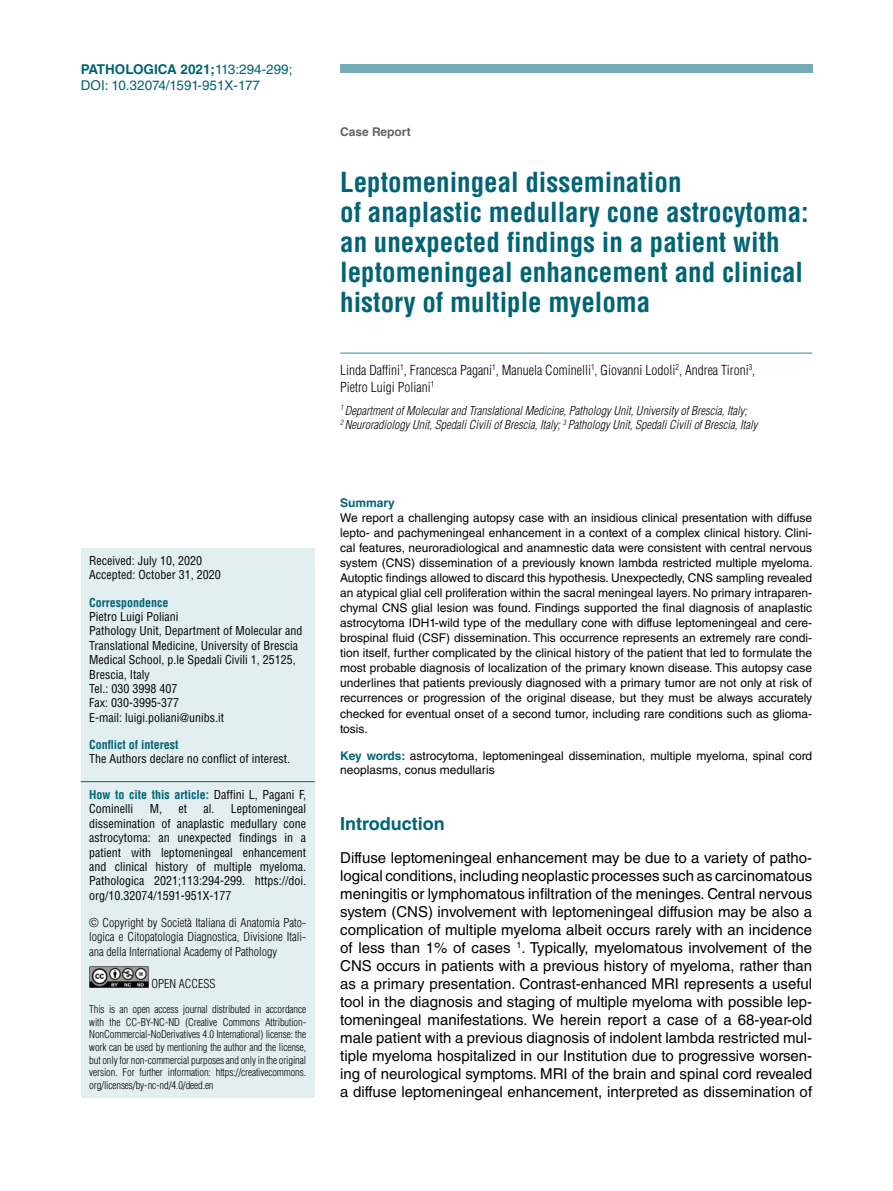
<style>
.page{position:relative;width:893px;height:1191px;background:#fff}
.page>*{position:absolute;margin:0;border:0;box-sizing:border-box;transform-origin:0 0}
.t1{font:700 condensed 27px/30px "Helvetica LT Std";color:#006475}
.t2{font:700 18px "Helvetica LT Std";color:#006475}
.t3{font:15px/18px "Helvetica LT Std";color:#000;text-align:justify}
.t4{font:300 condensed 13.5px/16.5px "Helvetica LT Std";color:#000}
.t5{font:13.5px/16.2px "Helvetica LT Std";color:#006475}
.t6{font:12px/15px "Helvetica LT Std";color:#000;text-align:justify}
.t7{font:condensed 12px/14.4px "Helvetica LT Std";color:#000}
.t8{font:italic 300 condensed 12px/14.4px "Helvetica LT Std";color:#000}
.t9{font:300 condensed 12px/14.4px "Helvetica LT Std";color:#000;text-align:justify}
.t10{font:700 condensed 12px "Helvetica LT Std";color:#006475}
.t11{font:700 12px "Helvetica LT Std";color:#646363}
.t12{font:700 12px "Helvetica LT Std";color:#006475}
.t13{font:300 condensed 10.5px/12.6px "Helvetica LT Std";letter-spacing:-.01em;color:#000;text-align:justify}
.s1{font-weight:700}
.s2{font-weight:700;color:#006475}
</style>
<div class="page">
<div style="left:81px;top:548px;width:234px;height:549px;background:#e3eef1"></div>
<hr style="left:81px;top:781px;width:234px;height:1px;background:#006475">
<img style="left:89px;top:966px;width:60px;height:22px">
<div style="left:340px;top:64px;width:472px;height:8px;background:#75abb7"></div>
<hr style="left:340px;top:352px;width:472px;height:2px;background:#75abb7">
<p class="t5" style="left:81px;top:61px;width:213px"><span class="s1">PATHOLOGICA 2021;</span>113:294-299;<br>DOI: 10.32074/1591-951X-177</p>
<p class="t7" style="left:89px;top:553px;width:133px">Received: July 10, 2020<br>Accepted: October 31, 2020</p>
<p class="t10" style="left:89px;top:594px;width:81px">Correspondence</p>
<p class="t7" style="left:89px;top:609px;width:215px">Pietro Luigi Poliani<br>Pathology Unit, Department of Molecular and<br>Translational Medicine, University of Brescia<br>Medical School, p.le Spedali Civili 1, 25125,<br>Brescia, Italy<br>Tel.: 030 3998 407<br>Fax: 030-3995-377<br>E-mail: luigi.poliani@unibs.it</p>
<p class="t10" style="left:89px;top:737px;width:91px">Conflict of interest</p>
<p class="t7" style="left:89px;top:751px;width:202px">The Authors declare no conflict of interest.</p>
<p class="t7" style="left:89px;top:787px;width:218px"><span class="s2">How to cite this article:</span> Daffini L, Pagani F,<br>Cominelli</p>
<p class="t7" style="left:89px;top:802px;width:218px;text-align:justify;text-indent:114px">al. Leptomeningeal dissemination of anaplastic medullary cone astrocytoma: an unexpected findings in a patient with leptomeningeal enhancement and clinical history of multiple myeloma.<br>Pathologica 2021;113:294-299. https://doi. org/10.32074/1591-951X-177</p>
<p class="t9" style="left:89px;top:915px;width:218px">© Copyright by Società Italiana di Anatomia Pato&shy;logica e Citopatologia Diagnostica, Divisione Itali&shy;ana della International Academy of Pathology</p>
<p class="t9" style="left:151px;top:976px;width:66px">OPEN ACCESS</p>
<p class="t13" style="left:89px;top:1003px;width:218px">This is an open access journal distributed in accordance with the CC-BY-NC-ND (Creative Commons Attribution-NonCommercial-NoDerivatives 4.0 International) license: the work can be used by mentioning the author and the license, but only for non-commercial purposes and only in the original version. For further information: https://creativecommons. org/licenses/by-nc-nd/4.0/deed.en</p>
<p class="t7" style="left:150px;top:802px;width:14px">M,</p>
<p class="t7" style="left:178px;top:802px;width:10px">et</p>
<p class="t11" style="left:340px;top:125px;width:72px">Case Report</p>
<h1 class="t1" style="left:340px;top:167px;width:470px">Leptomeningeal dissemination<br>of anaplastic medullary cone astrocytoma: an unexpected findings in a patient with leptomeningeal enhancement and clinical history of multiple myeloma</h1>
<p class="t4" style="left:340px;top:362px;width:417px">Linda Daffini<sup>1</sup>, Francesca Pagani<sup>1</sup>, Manuela Cominelli<sup>1</sup>, Giovanni Lodoli<sup>2</sup>, Andrea Tironi<sup>3</sup>,<br>Pietro Luigi Poliani<sup>1</sup></p>
<p class="t8" style="left:340px;top:403px;width:419px"><sup>1</sup> Department of Molecular and Translational Medicine, Pathology Unit, University of Brescia, Italy;<br><sup>2</sup> Neuroradiology Unit, Spedali Civili of Brescia, Italy; <sup>3</sup> Pathology Unit, Spedali Civili of Brescia, Italy</p>
<p class="t12" style="left:340px;top:496px;width:56px">Summary</p>
<p class="t6" style="left:340px;top:510px;width:474px">We report a challenging autopsy case with an insidious clinical presentation with diffuse lepto- and pachymeningeal enhancement in a context of a complex clinical history. Clini&shy;cal features, neuroradiological and anamnestic data were consistent with central nervous system (CNS) dissemination of a previously known lambda restricted multiple myeloma.<br>Autoptic findings allowed to discard this hypothesis. Unexpectedly, CNS sampling revealed an atypical glial cell proliferation within the sacral meningeal layers. No primary intraparen&shy;chymal CNS glial lesion was found. Findings supported the final diagnosis of anaplastic astrocytoma IDH1-wild type of the medullary cone with diffuse leptomeningeal and cere&shy;brospinal fluid (CSF) dissemination. This occurrence represents an extremely rare condi&shy;tion itself, further complicated by the clinical history of the patient that led to formulate the most probable diagnosis of localization of the primary known disease. This autopsy case underlines that patients previously diagnosed with a primary tumor are not only at risk of recurrences or progression of the original disease, but they must be always accurately checked for eventual onset of a second tumor, including rare conditions such as glioma&shy;tosis.</p>
<p class="t6" style="left:340px;top:748px;width:473px;line-height:14.4px"><span class="s2">Key words:</span> astrocytoma, leptomeningeal dissemination, multiple myeloma, spinal cord neoplasms, conus medullaris</p>
<h2 class="t2" style="left:340px;top:812px;width:106px">Introduction</h2>
<p class="t3" style="left:340px;top:849px;width:474px">Diffuse leptomeningeal enhancement may be due to a variety of patho&shy;logical conditions, including neoplastic processes such as carcinomatous meningitis or lymphomatous infiltration of the meninges. Central nervous system (CNS) involvement with leptomeningeal diffusion may be also a complication of multiple myeloma albeit occurs rarely with an incidence of less than 1% of cases <sup>1</sup>. Typically, myelomatous involvement of the CNS occurs in patients with a previous history of myeloma, rather than as a primary presentation. Contrast-enhanced MRI represents a useful tool in the diagnosis and staging of multiple myeloma with possible lep&shy;tomeningeal manifestations. We herein report a case of a 68-year-old male patient with a previous diagnosis of indolent lambda restricted mul&shy;tiple myeloma hospitalized in our Institution due to progressive worsen&shy;ing of neurological symptoms. MRI of the brain and spinal cord revealed a diffuse leptomeningeal enhancement, interpreted as dissemination of</p>
</div>
